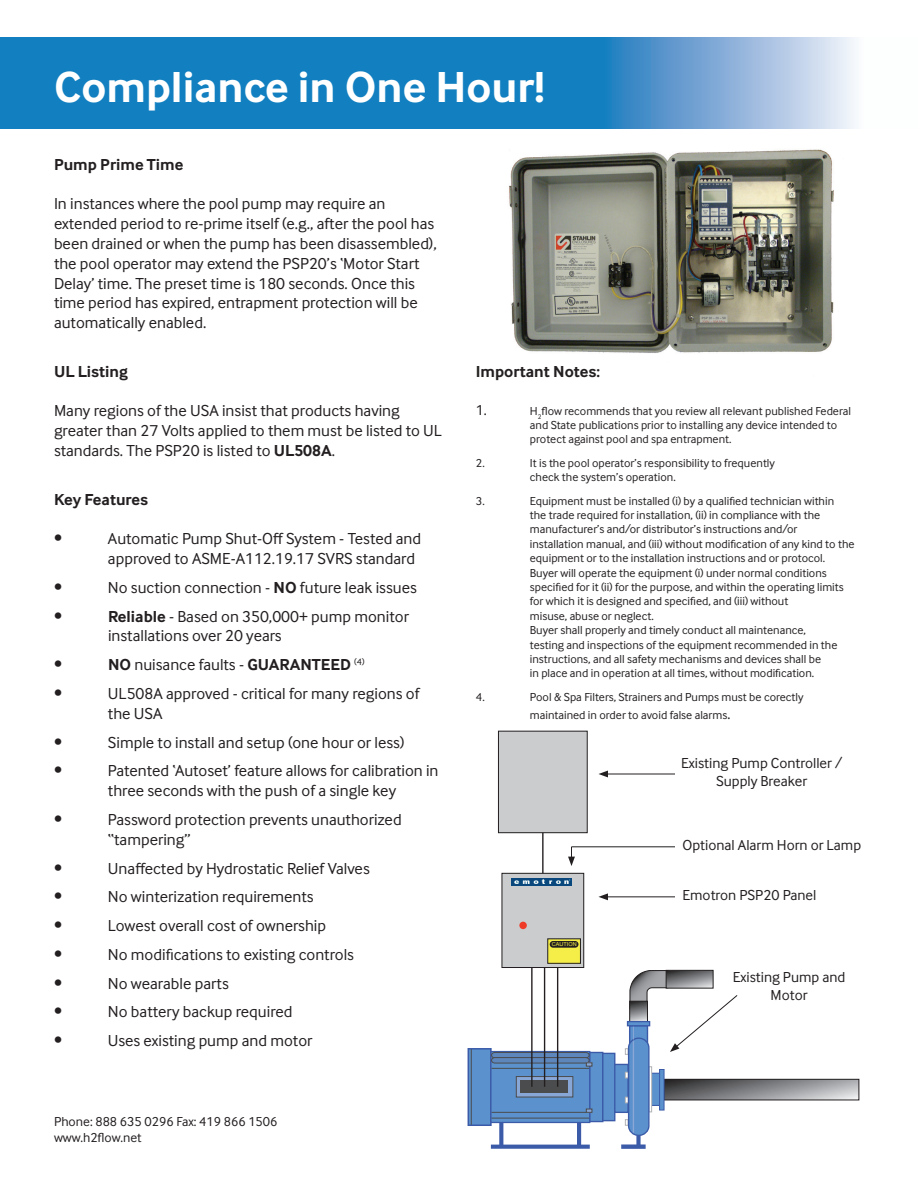
<style>
.page{position:relative;width:918px;height:1188px;background:#fff}
.page>*{position:absolute;margin:0;border:0;box-sizing:border-box;transform-origin:0 0}
.t1{font:700 45px "Inter Face Corp";color:#fff}
.t2{font:16.5px/19.8px "Inter Face Typo";color:#231f20}
.t3{font:700 16.5px "Inter Face Corp";color:#231f20}
.t4{font:15px/18px "Inter Face Typo";color:#231f20;text-align:center}
.t5{font:13.5px/16.2px "Inter Face Typo";color:#231f20}
.t6{font:12px/14.4px "Inter Face Typo";color:#231f20}
.t7{font:5.55px "Arial";color:#f6ee48}
.s1{font-family:"Inter Face Corp";font-weight:700}
.s2{font-size:15px}
</style>
<div class="page">
<svg style="left:666px;top:1081px;width:191px;height:17px;background:#86878a"></svg>
<div style="left:664px;top:1079px;width:195px;height:21px;border:1px solid #231f20"></div>
<div style="left:651px;top:1073px;width:9px;height:32px;background:#5b91cc"></div>
<div style="left:651px;top:1073px;width:10px;height:33px;border:1px solid #3b5ba9"></div>
<div style="left:502px;top:873px;width:82px;height:95px;background:#cbccce"></div>
<div style="left:502px;top:873px;width:82px;height:95px;border:1px solid #231f20"></div>
<div style="left:498px;top:731px;width:89px;height:102px;background:#cbccce"></div>
<div style="left:498px;top:731px;width:89px;height:102px;border:1px solid #231f20"></div>
<hr style="left:542px;top:833px;width:2px;height:40px;background:#231f20">
<img style="left:512px;top:879px;width:59px;height:7px">
<div style="left:519px;top:922px;width:8px;height:7px;background:#ef3c29;border-radius:50%"></div>
<div style="left:548px;top:939px;width:32px;height:24px;background:#f6ee48"></div>
<div style="left:548px;top:939px;width:33px;height:25px;border:1px solid #231f20"></div>
<div style="left:550px;top:941px;width:29px;height:7px;background:#231f20;border-radius:3px"></div>
<div style="left:468px;top:1049px;width:23px;height:76px;background:#5b91cc"></div>
<div style="left:468px;top:1048px;width:24px;height:78px;border:2px solid #3b5ba9"></div>
<div style="left:491px;top:1052px;width:99px;height:70px;background:#5b91cc"></div>
<div style="left:490px;top:1051px;width:100px;height:72px;border:1px solid #3b5ba9"></div>
<div style="left:590px;top:1052px;width:13px;height:70px;background:#5b91cc"></div>
<div style="left:589px;top:1052px;width:14px;height:70px;border:1px solid #3b5ba9"></div>
<div style="left:603px;top:1053px;width:12px;height:68px;background:#5b91cc"></div>
<div style="left:602px;top:1053px;width:13px;height:68px;border:1px solid #3b5ba9"></div>
<div style="left:615px;top:1064px;width:13px;height:48px;background:#5b91cc"></div>
<div style="left:614px;top:1064px;width:15px;height:49px;border:1px solid #3b5ba9"></div>
<div style="left:648px;top:1066px;width:4px;height:46px;border:1px solid #b4b5b8"></div>
<hr style="left:660px;top:1070px;width:4px;height:40px;background:#5b91cc">
<div style="left:659px;top:1069px;width:5px;height:41px;border:1px solid #3b5ba9"></div>
<svg style="left:625px;top:1119px;width:3px;height:6px"></svg>
<svg style="left:625px;top:1072px;width:3px;height:6px"></svg>
<svg style="left:625px;top:1097px;width:3px;height:6px"></svg>
<div style="left:629px;top:1038px;width:20px;height:97px;background:#5b91cc;border-radius:10px"></div>
<div style="left:628px;top:1038px;width:22px;height:98px;border:1px solid #3b5ba9;border-radius:10px"></div>
<svg style="left:499px;top:1122px;width:4px;height:23px"></svg>
<hr style="left:577px;top:1122px;width:4px;height:25px;background:#3b5ba9">
<div style="left:636px;top:1135px;width:5px;height:12px;background:#3b5ba9"></div>
<svg style="left:491px;top:1145px;width:99px;height:4px"></svg>
<div style="left:621px;top:1144px;width:25px;height:5px;background:#3b5ba9"></div>
<div style="left:516px;top:1077px;width:57px;height:20px;background:#88a6d6"></div>
<div style="left:516px;top:1076px;width:57px;height:21px;border:1px solid #4b4c4d"></div>
<div style="left:520px;top:1080px;width:48px;height:13px;background:#4b4c4d"></div>
<hr style="left:471px;top:1049px;width:1px;height:76px;background:#4b4c4d">
<hr style="left:492px;top:1068px;width:97px;height:1px;background:#4b4c4d">
<hr style="left:492px;top:1112px;width:97px;height:1px;background:#4b4c4d">
<hr style="left:492px;top:1118px;width:97px;height:1px;background:#4b4c4d">
<svg style="left:586px;top:1109px;width:6px;height:4px"></svg>
<svg style="left:491px;top:1052px;width:101px;height:14px"></svg>
<hr style="left:633px;top:1041px;width:1px;height:92px;background:#8aa7d6">
<hr style="left:531px;top:968px;width:2px;height:119px;background:#231f20">
<hr style="left:544px;top:968px;width:1px;height:119px;background:#231f20">
<hr style="left:557px;top:968px;width:1px;height:119px;background:#231f20">
<img style="left:509px;top:149px;width:325px;height:204px">
<svg style="left:0;top:38px;width:855px;height:91px;background:#328dc7"></svg>
<hr style="left:606px;top:774px;width:69px;height:1px;background:#231f20">
<svg style="left:599px;top:771px;width:9px;height:6px"></svg>
<hr style="left:606px;top:896px;width:69px;height:1px;background:#231f20">
<svg style="left:598px;top:893px;width:10px;height:7px"></svg>
<svg style="left:625px;top:970px;width:113px;height:85px"></svg>
<svg style="left:568px;top:847px;width:7px;height:19px"></svg>
<hr style="left:572px;top:846px;width:103px;height:1px;background:#231f20">
<h1 class="t1" style="left:54px;top:61px;width:492px">Compliance in One Hour!</h1>
<p class="t3" style="left:54px;top:155px;width:131px">Pump Prime Time</p>
<p class="t2" style="left:54px;top:194px;width:384px">In instances where the pool pump may require an extended period to re-prime itself (e.g., after the pool has been drained or when the pump has been disassembled), the pool operator may extend the PSP20’s ‘Motor Start Delay’ time. The preset time is 180 seconds. Once this time period has expired, entrapment protection will be automatically enabled.</p>
<p class="t3" style="left:54px;top:362px;width:75px">UL Listing</p>
<p class="t2" style="left:54px;top:401px;width:389px">Many regions of the USA insist that products having greater than 27 Volts applied to them must be listed to UL standards. The PSP20 is listed to <span class="s1">UL508A</span>.</p>
<p class="t3" style="left:54px;top:489px;width:96px">Key Features</p>
<p class="t2" style="left:54px;top:529px;width:10px">•</p>
<p class="t2" style="left:108px;top:529px;width:315px">Automatic Pump Shut-Off System - Tested and approved to ASME-A112.19.17 SVRS standard</p>
<p class="t2" style="left:54px;top:577px;width:10px">•</p>
<p class="t2" style="left:108px;top:577px;width:310px">No suction connection - <span class="s1">NO</span> future leak issues</p>
<p class="t2" style="left:54px;top:606px;width:10px">•</p>
<p class="t2" style="left:108px;top:606px;width:302px"><span class="s1">Reliable</span> - Based on 350,000+ pump monitor installations over 20 years</p>
<p class="t2" style="left:54px;top:655px;width:10px">•</p>
<p class="t2" style="left:108px;top:655px;width:258px"><span class="s1">NO</span> nuisance faults - <span class="s1">GUARANTEED</span> <sup>(4)</sup></p>
<p class="t2" style="left:54px;top:683px;width:10px">•</p>
<p class="t2" style="left:108px;top:683px;width:313px">UL508A approved - critical for many regions of the USA</p>
<p class="t2" style="left:54px;top:732px;width:10px">•</p>
<p class="t2" style="left:108px;top:732px;width:298px">Simple to install and setup (one hour or less)</p>
<p class="t2" style="left:54px;top:761px;width:10px">•</p>
<p class="t2" style="left:108px;top:761px;width:332px">Patented ‘Autoset’ feature allows for calibration in three seconds with the push of a single key</p>
<p class="t2" style="left:54px;top:809px;width:10px">•</p>
<p class="t2" style="left:108px;top:809px;width:295px">Password protection prevents unauthorized “tampering”</p>
<p class="t2" style="left:54px;top:858px;width:10px">•</p>
<p class="t2" style="left:108px;top:858px;width:263px">Unaffected by Hydrostatic Relief Valves</p>
<p class="t2" style="left:54px;top:887px;width:10px">•</p>
<p class="t2" style="left:108px;top:887px;width:207px">No winterization requirements</p>
<p class="t2" style="left:54px;top:916px;width:10px">•</p>
<p class="t2" style="left:108px;top:916px;width:220px">Lowest overall cost of ownership</p>
<p class="t2" style="left:54px;top:944px;width:10px">•</p>
<p class="t2" style="left:108px;top:944px;width:248px">No modifications to existing controls</p>
<p class="t2" style="left:54px;top:973px;width:10px">•</p>
<p class="t2" style="left:108px;top:973px;width:122px">No wearable parts</p>
<p class="t2" style="left:54px;top:1002px;width:10px">•</p>
<p class="t2" style="left:108px;top:1002px;width:186px">No battery backup required</p>
<p class="t2" style="left:54px;top:1031px;width:10px">•</p>
<p class="t2" style="left:108px;top:1031px;width:206px">Uses existing pump and motor</p>
<p class="t5" style="left:54px;top:1113px;width:225px">Phone: 888 635 0296 Fax: 419 866 1506 www.h2flow.net</p>
<p class="t3" style="left:476px;top:362px;width:126px">Important Notes:</p>
<p class="t4" style="left:476px;top:401px;width:13px">1.</p>
<p class="t6" style="left:530px;top:403px;width:323px">H<sub>2</sub>flow recommends that you review all relevant published Federal and State publications prior to installing any device intended to protect against pool and spa entrapment.</p>
<p class="t6" style="left:476px;top:456px;width:10px">2.</p>
<p class="t6" style="left:530px;top:456px;width:247px">It is the pool operator’s responsibility to frequently check the system’s operation.</p>
<p class="t6" style="left:476px;top:493px;width:10px">3.</p>
<p class="t6" style="left:530px;top:493px;width:326px">Equipment must be installed (i) by a qualified technician within<br>the trade required for installation, (ii) in compliance with the manufacturer’s and/or distributor’s instructions and/or<br>installation manual, and (iii) without modification of any kind to the equipment or to the installation instructions and or protocol.<br>Buyer will operate the equipment (i) under normal conditions specified for it (ii) for the purpose, and within the operating limits for which it is designed and specified, and (iii) without<br>misuse, abuse or neglect.<br>Buyer shall properly and timely conduct all maintenance,<br>testing and inspections of the equipment recommended in the instructions, and all safety mechanisms and devices shall be<br>in place and in operation at all times, without modification.</p>
<p class="t6" style="left:476px;top:690px;width:10px">4.</p>
<p class="t6" style="left:530px;top:688px;width:275px;line-height:18px">Pool &amp; Spa Filters, Strainers and Pumps must be corectly maintained in order to avoid false alarms<span class="s2">.</span></p>
<p class="t4" style="left:681px;top:754px;width:163px">Existing Pump Controller /<br>Supply Breaker</p>
<p class="t7" style="left:552px;top:941px;width:26px">CAUTION</p>
<p class="t4" style="left:683px;top:836px;width:180px">Optional Alarm Horn or Lamp</p>
<p class="t4" style="left:683px;top:886px;width:135px">Emotron PSP20 Panel</p>
<p class="t4" style="left:733px;top:968px;width:114px">Existing Pump and<br>Motor</p>
</div>
